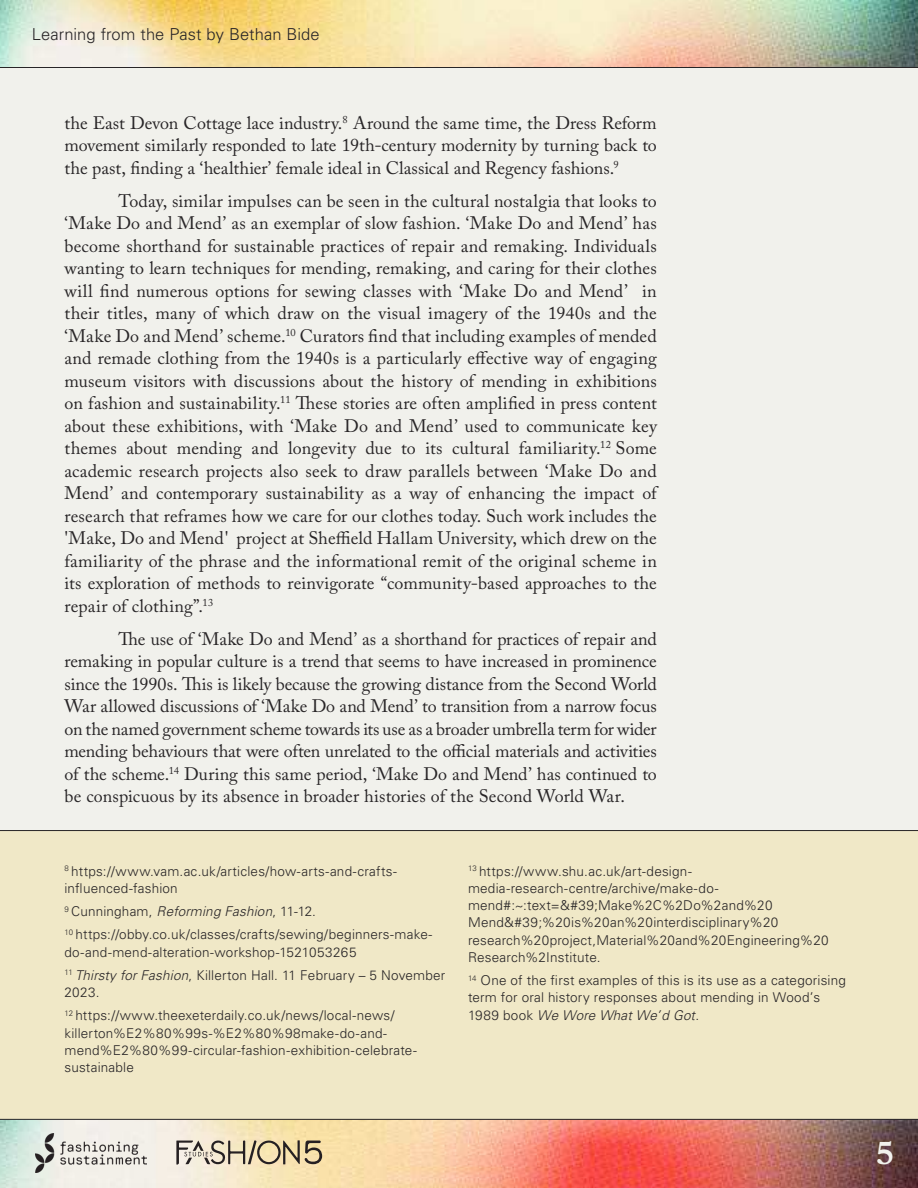
<style>
.page{position:relative;width:918px;height:1188px;background:#f1f1ec}
.page>*{position:absolute;margin:0;border:0;box-sizing:border-box;transform-origin:0 0}
.t1{font:600 31.5px "Bookmania";color:#f1f1ec}
.t2{font:18px/22.5px "Adobe Caslon Pro";letter-spacing:.005em;color:#282527;text-align:justify}
.t3{font:300 16.5px "Univers LT Std";letter-spacing:.005em;color:#282527}
.t4{font:300 13.5px/17.2px "Univers LT Std";letter-spacing:.015em;color:#282527}
.s1{font-style:italic}
</style>
<div class="page">
<div style="left:0;top:830px;width:918px;height:289px;background:#f0e8c7"></div>
<img style="left:0;top:1119px;width:918px;height:69px">
<img style="left:0;top:0;width:918px;height:68px">
<svg style="left:176px;top:1140px;width:146px;height:25px;background:#bdb096"></svg>
<img style="left:36px;top:1133px;width:111px;height:40px">
<p class="t3" style="left:32px;top:28px;width:290px">Learning from the Past by Bethan Bide</p>
<p class="t2" style="left:64px;top:113px;width:594px">the East Devon Cottage lace industry.<sup>8</sup> Around the same time, the Dress Reform movement similarly responded to late 19th-century modernity by turning back to the past, finding a ‘healthier’ female ideal in Classical and Regency fashions.<sup>9</sup></p>
<p class="t2" style="left:64px;top:191px;width:594px;text-indent:54px">Today, similar impulses can be seen in the cultural nostalgia that looks to ‘Make Do and Mend’ as an exemplar of slow fashion. ‘Make Do and Mend’ has become shorthand for sustainable practices of repair and remaking. Individuals wanting to learn techniques for mending, remaking, and caring for their clothes will find numerous options for sewing classes with ‘Make Do and Mend’ in their titles, many of which draw on the visual imagery of the 1940s and the ‘Make Do and Mend’ scheme.<sup>10</sup> Curators find that including examples of mended and remade clothing from the 1940s is a particularly effective way of engaging museum visitors with discussions about the history of mending in exhibitions on fashion and sustainability.<sup>11</sup> These stories are often amplified in press content about these exhibitions, with ‘Make Do and Mend’ used to communicate key themes about mending and longevity due to its cultural familiarity.<sup>12</sup> Some academic research projects also seek to draw parallels between ‘Make Do and Mend’ and contemporary sustainability as a way of enhancing the impact of research that reframes how we care for our clothes today. Such work includes the 'Make, Do and Mend' project at Sheffield Hallam University, which drew on the familiarity of the phrase and the informational remit of the original scheme in its exploration of methods to reinvigorate “community-based approaches to the repair of clothing”.<sup>13</sup></p>
<p class="t2" style="left:65px;top:629px;width:594px;text-indent:54px">The use of ‘Make Do and Mend’ as a shorthand for practices of repair and remaking in popular culture is a trend that seems to have increased in prominence since the 1990s. This is likely because the growing distance from the Second World War allowed discussions of ‘Make Do and Mend’ to transition from a narrow focus on the named government scheme towards its use as a broader umbrella term for wider mending behaviours that were often unrelated to the official materials and activities of the scheme.<sup>14</sup> During this same period, ‘Make Do and Mend’ has continued to be conspicuous by its absence in broader histories of the Second World War.</p>
<p class="t4" style="left:64px;top:863px;width:334px"><sup>8</sup> https://www.vam.ac.uk/articles/how-arts-and-crafts&shy;influenced-fashion</p>
<p class="t4" style="left:64px;top:901px;width:369px;line-height:23.2px"><sup>9</sup> Cunningham, <span class="s1">Reforming Fashion</span>, 11-12.<br><sup>10</sup> https://obby.co.uk/classes/crafts/sewing/beginners-make-</p>
<p class="t4" style="left:65px;top:941px;width:382px;line-height:23.2px">do-and-mend-alteration-workshop-1521053265<br><sup>11</sup> <span class="s1">Thirsty for Fashion</span>, Killerton Hall. 11 February – 5 November</p>
<p class="t4" style="left:65px;top:982px;width:332px;line-height:23.2px">2023.<br><sup>12</sup> https://www.theexeterdaily.co.uk/news/local-news/</p>
<p class="t4" style="left:65px;top:1025px;width:354px">killerton%E2%80%99s-%E2%80%98make-do-and&shy;mend%E2%80%99-circular-fashion-exhibition-celebrate&shy;sustainable</p>
<p class="t4" style="left:468px;top:863px;width:362px"><sup>13</sup> https://www.shu.ac.uk/art-design&shy;media-research-centre/archive/make-do&shy;mend#:~:text=&amp;#39;Make%2C%2Do%2and%20<br>Mend&amp;#39;%20is%20an%20interdisciplinary%20 research%20project,Material%20and%20Engineering%20<br>Research%2Institute.</p>
<p class="t4" style="left:468px;top:973px;width:379px"><sup>14</sup> One of the first examples of this is its use as a categorising term for oral history responses about mending in Wood’s<br>1989 book <span class="s1">We Wore What We’d Got</span>.</p>
<h1 class="t1" style="left:876px;top:1141px;width:20px">5</h1>
</div>
